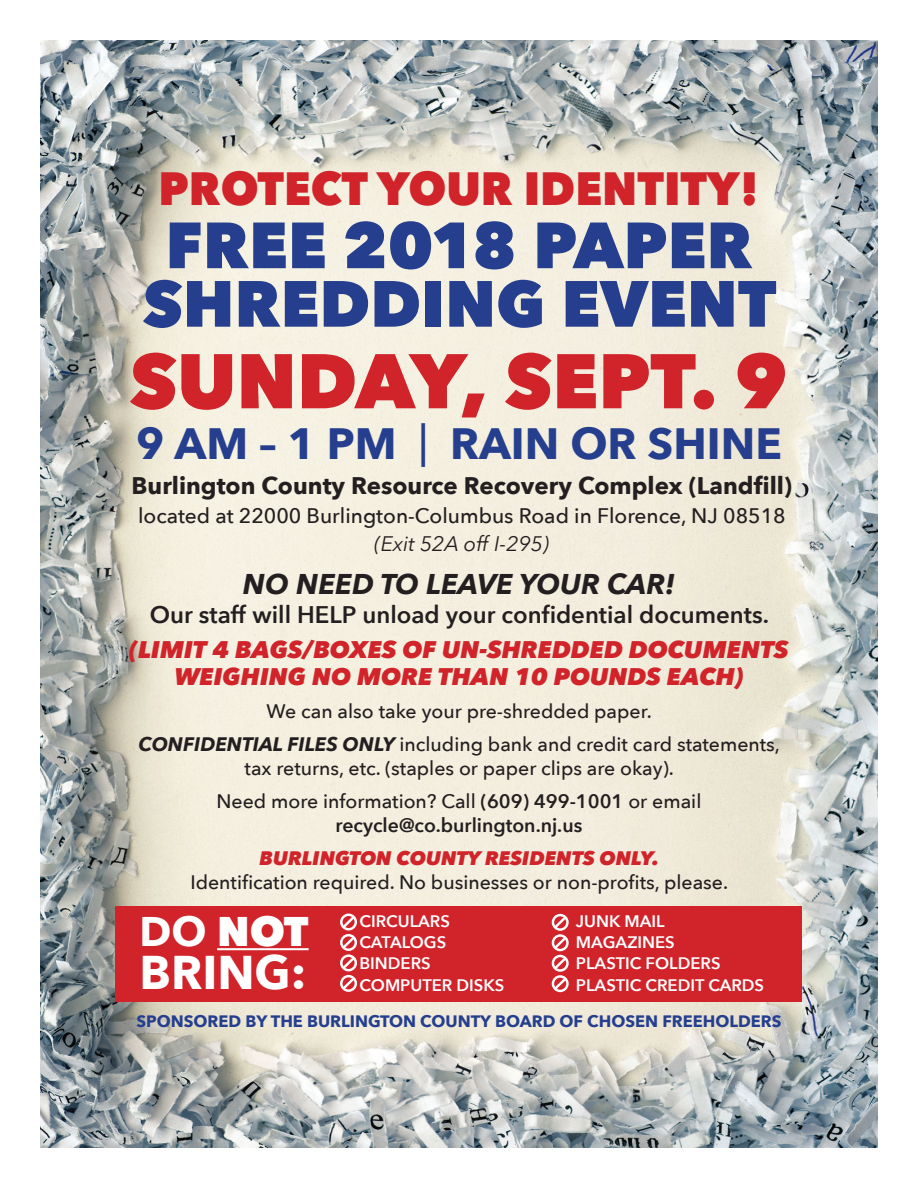
<style>
.page{position:relative;width:918px;height:1188px;background:#fff}
.page>*{position:absolute;margin:0;border:0;box-sizing:border-box;transform-origin:0 0}
.t1{font:800 76.5px "Avenir Next";color:#d1232a}
.t2{font:800 64.5px "Avenir Next";color:#253f8e}
.t3{font:700 47.25px "Avenir Next";color:#fff}
.t4{font:800 46.5px "Avenir Next";color:#d1232a;scale:.96 1}
.t5{font:700 43.8px "Avenir Next";color:#253f8e}
.t6{font:800 41.25px "Avenir Next";color:#fff}
.t7{font:italic 700 28.5px "Avenir Next";color:#231f20}
.t8{font:italic 800 24px/27px "Avenir Next";color:#d1232a;text-align:center}
.t9{font:700 24px "Avenir Next";color:#231f20}
.t10{font:600 24px "Avenir Next";color:#231f20}
.t11{font:500 21px/28.5px "Avenir Next";color:#231f20;text-align:center}
.t12{font:500 19.5px/24px "Avenir Next";color:#231f20;text-align:center}
.t13{font:600 19.5px/24px "Avenir Next";color:#231f20;text-align:center}
.t14{font:600 16.65px "Avenir Next";color:#fff}
.t15{font:700 16.5px "Avenir Next";color:#253f8e}
.s1{font-weight:500}
.s2{font-weight:400;font-style:italic}
.s3{font-weight:700;font-style:italic}
.s4{font-weight:800;font-style:italic;color:#d1232a}
.s5{font-weight:700}
</style>
<div class="page">
<img style="left:40px;top:40px;width:838px;height:1108px">
<div style="left:115px;top:906px;width:686px;height:96px;background:#d1232a"></div>
<hr style="left:217px;top:948px;width:92px;height:2px;background:#fff">
<svg style="left:340px;top:914px;width:17px;height:78px"></svg>
<svg style="left:552px;top:914px;width:17px;height:78px"></svg>
<p class="t4" style="left:159px;top:160px;width:627px">PROTECT YOUR IDENTITY!</p>
<p class="t2" style="left:165px;top:206px;width:589px">FREE 2018 PAPER</p>
<p class="t2" style="left:143px;top:264px;width:635px">SHREDDING EVENT</p>
<p class="t1" style="left:130px;top:334px;width:660px">SUNDAY, SEPT. 9</p>
<p class="t5" style="left:136px;top:405px;width:647px">9 AM – 1 PM <span class="s1">|</span> RAIN OR SHINE</p>
<p class="t9" style="left:132px;top:465px;width:662px">Burlington County Resource Recovery Complex (Landfill)</p>
<p class="t11" style="left:138px;top:501px;width:649px">located at 22000 Burlington-Columbus Road in Florence, NJ 08518 <span class="s2">(Exit 52A off I-295)</span></p>
<p class="t7" style="left:243px;top:559px;width:434px">NO NEED TO LEAVE YOUR CAR!</p>
<p class="t10" style="left:150px;top:594px;width:621px">Our staff will HELP unload your confidential documents.</p>
<p class="t8" style="left:130px;top:636px;width:660px">(LIMIT 4 BAGS/BOXES OF UN-SHREDDED DOCUMENTS<br>WEIGHING NO MORE THAN 10 POUNDS EACH)</p>
<p class="t12" style="left:267px;top:699px;width:387px">We can also take your pre-shredded paper.</p>
<p class="t12" style="left:139px;top:732px;width:643px"><span class="s3">CONFIDENTIAL FILES ONLY</span> including bank and credit card statements, tax returns, etc. (staples or paper clips are okay).</p>
<p class="t13" style="left:217px;top:789px;width:486px"><span class="s1">Need more information? Call</span> (609) 499-1001 <span class="s1">or email </span>recycle@co.burlington.nj.us</p>
<p class="t12" style="left:190px;top:846px;width:539px"><span class="s4">BURLINGTON COUNTY RESIDENTS ONLY.<br></span>Identification required. No businesses or non-profits, please.</p>
<p class="t6" style="left:140px;top:906px;width:170px"><span class="s5">DO</span> NOT</p>
<p class="t3" style="left:140px;top:932px;width:168px">BRING:</p>
<p class="t14" style="left:360px;top:907px;width:92px">CIRCULARS</p>
<p class="t14" style="left:576px;top:907px;width:90px">JUNK MAIL</p>
<p class="t14" style="left:360px;top:928px;width:88px">CATALOGS</p>
<p class="t14" style="left:576px;top:928px;width:100px">MAGAZINES</p>
<p class="t14" style="left:360px;top:949px;width:73px">BINDERS</p>
<p class="t14" style="left:576px;top:949px;width:146px">PLASTIC FOLDERS</p>
<p class="t14" style="left:360px;top:971px;width:146px">COMPUTER DISKS</p>
<p class="t14" style="left:576px;top:971px;width:190px">PLASTIC CREDIT CARDS</p>
<p class="t15" style="left:136px;top:1007px;width:647px">SPONSORED BY THE BURLINGTON COUNTY BOARD OF CHOSEN FREEHOLDERS</p>
</div>
